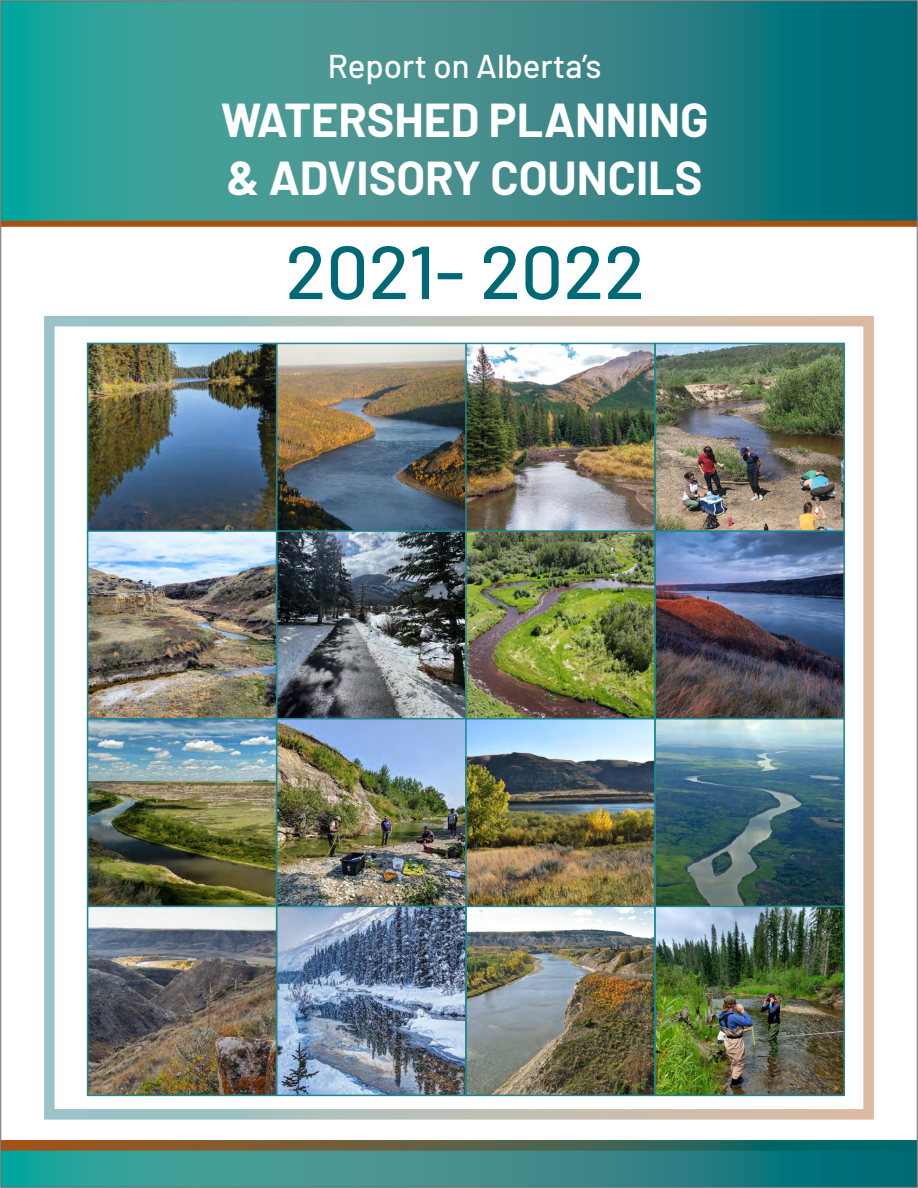
<style>
.page{position:relative;width:918px;height:1188px;background:#fff}
.page>*{position:absolute;margin:0;border:0;box-sizing:border-box;transform-origin:0 0}
.t1{font:500 75px "Barlow";color:#006975}
.t2{font:700 46.5px/58.5px "Barlow";color:#fff}
.t3{font:500 33px "Barlow";color:#fff}
</style>
<div class="page">
<img style="left:0;top:0;width:918px;height:1188px">
<p class="t3" style="left:328px;top:42px;width:275px">Report on Alberta’s</p>
<p class="t2" style="left:221px;top:87px;width:489px">WATERSHED PLANNING &amp; ADVISORY COUNCILS</p>
<h1 class="t1" style="left:285px;top:217px;width:361px">2021- 2022</h1>
</div>
